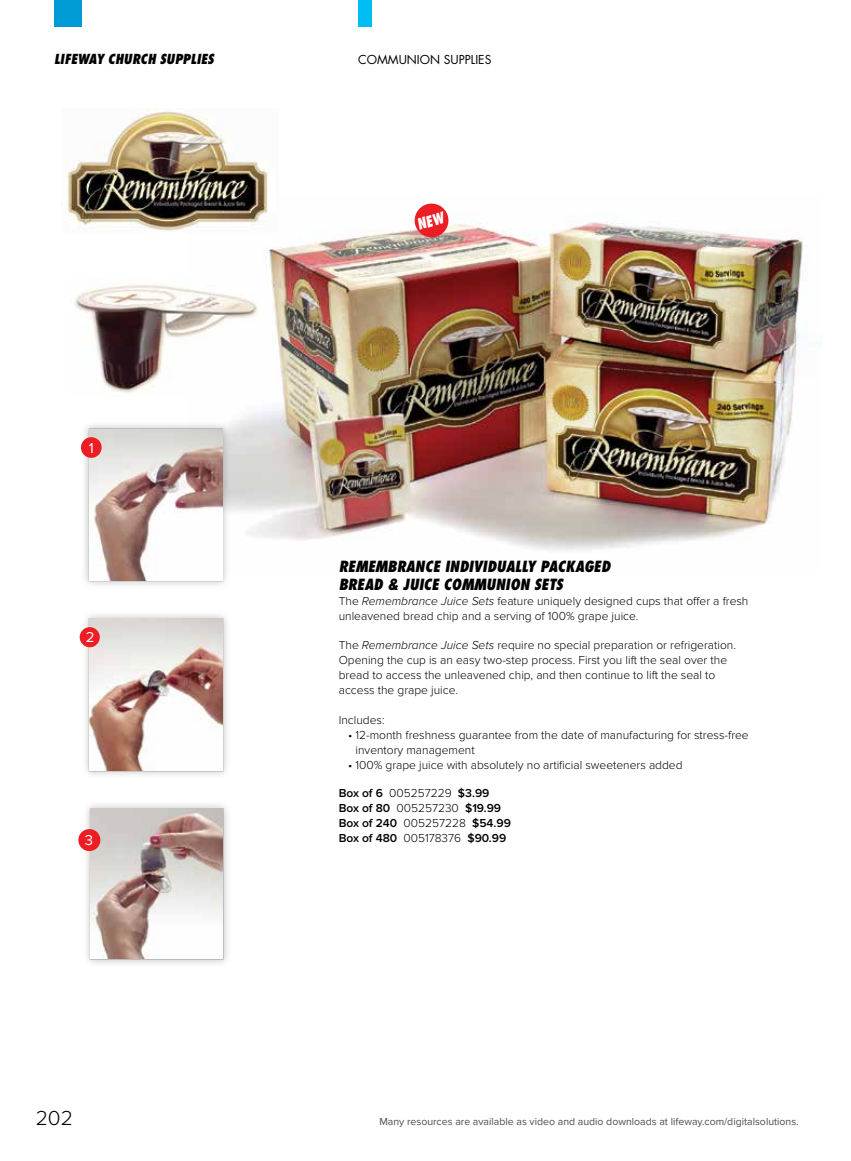
<style>
.page{position:relative;width:851px;height:1161px;background:#fff}
.page>*{position:absolute;margin:0;border:0;box-sizing:border-box;transform-origin:0 0}
.t1{font:300 21px "Proxima Nova";color:#000}
.t2{font:italic 800 condensed 15px/18px "Futura Std";color:#000}
.t3{font:14.85px "Proxima Nova";color:#fff}
.t4{font:italic 800 condensed 13.5px "Futura Std";color:#000}
.t5{font:300 12px/15px "Proxima Nova";color:#000}
.t6{font:600 12px/15px "Proxima Nova";color:#000}
.t7{font:12px "Futura Std";color:#000}
.t8{font:10.5px "Proxima Nova";color:#4d4d4f}
.s1{font-style:italic}
.s2{font-weight:300}
</style>
<div class="page">
<img style="left:231px;top:221px;width:576px;height:329px">
<img style="left:61px;top:109px;width:218px;height:123px">
<div style="left:82px;top:800px;width:149px;height:167px;background:#000;opacity:.25"></div>
<div style="left:81px;top:610px;width:150px;height:169px;background:#000;opacity:.25"></div>
<div style="left:81px;top:420px;width:150px;height:169px;background:#000;opacity:.25"></div>
<svg style="left:89px;top:429px;width:134px;height:152px"></svg>
<img style="left:90px;top:429px;width:132px;height:151px">
<img style="left:89px;top:619px;width:134px;height:152px">
<img style="left:90px;top:809px;width:133px;height:150px">
<img style="left:74px;top:279px;width:191px;height:118px">
<div style="left:81px;top:437px;width:21px;height:21px;background:#ed1d24;border-radius:50%"></div>
<div style="left:80px;top:627px;width:20px;height:20px;background:#ed1d24;border-radius:50%"></div>
<div style="left:78px;top:829px;width:22px;height:22px;background:#ed1d24;border-radius:50%"></div>
<div style="left:54px;top:0;width:27px;height:27px;background:#009bd5"></div>
<div style="left:358px;top:0;width:14px;height:27px;background:#00bdf2"></div>
<svg style="left:412px;top:203px;width:38px;height:36px"></svg>
<p class="t4" style="left:54px;top:51px;width:161px">LIFEWAY CHURCH SUPPLIES</p>
<p class="t7" style="left:358px;top:52px;width:135px">COMMUNION SUPPLIES</p>
<p class="t3" style="left:89px;top:439px;width:7px">1</p>
<p class="t3" style="left:86px;top:628px;width:10px">2</p>
<p class="t3" style="left:85px;top:832px;width:10px">3</p>
<h1 class="t1" style="left:36px;top:1106px;width:39px">202</h1>
<p class="t2" style="left:339px;top:558px;width:273px">REMEMBRANCE INDIVIDUALLY PACKAGED<br>BREAD &amp; JUICE COMMUNION SETS</p>
<p class="t5" style="left:339px;top:594px;width:411px">The <span class="s1">Remembrance Juice Sets</span> feature uniquely designed cups that offer a fresh unleavened bread chip and a serving of 100% grape juice.</p>
<p class="t5" style="left:339px;top:638px;width:398px">The <span class="s1">Remembrance Juice Sets</span> require no special preparation or refrigeration.<br>Opening the cup is an easy two-step process. First you lift the seal over the bread to access the unleavened chip, and then continue to lift the seal to access the grape juice.</p>
<p class="t5" style="left:339px;top:713px;width:47px">Includes:</p>
<p class="t5" style="left:355px;top:728px;width:395px;text-indent:-7px">• 12-month freshness guarantee from the date of manufacturing for stress-free inventory management</p>
<p class="t5" style="left:348px;top:758px;width:336px">• 100% grape juice with absolutely no artificial sweeteners added</p>
<p class="t6" style="left:339px;top:786px;width:174px">Box of 6 <span class="s2">005257229</span> $3.99<br>Box of 80 <span class="s2">005257230</span> $19.99<br>Box of 240 <span class="s2">005257228</span> $54.99<br>Box of 480 <span class="s2">005178376</span> $90.99</p>
<p class="t8" style="left:379px;top:1116px;width:421px">Many resources are available as video and audio downloads at lifeway.com/digitalsolutions.</p>
</div>
